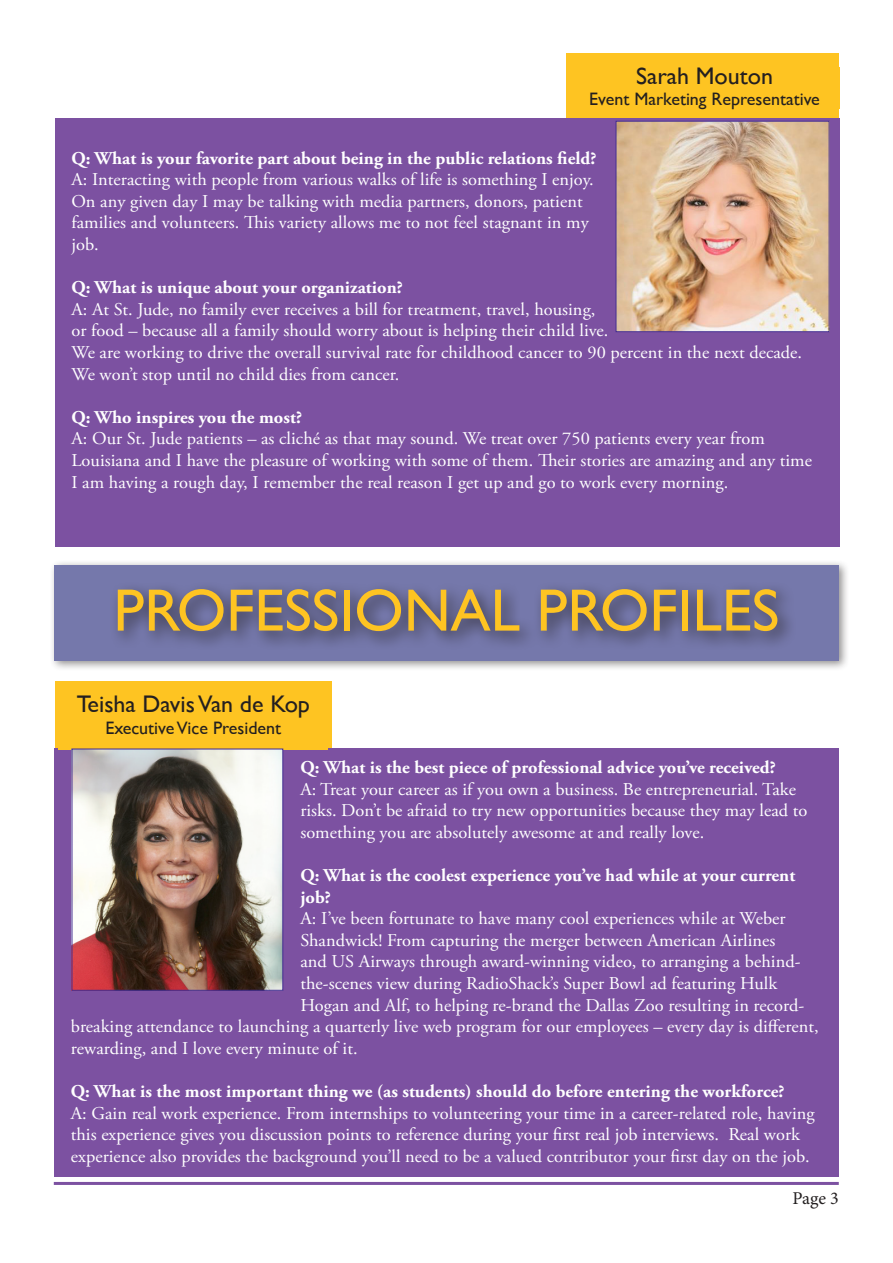
<style>
.page{position:relative;width:893px;height:1263px;background:#fff}
.page>*{position:absolute;margin:0;border:0;box-sizing:border-box;transform-origin:0 0}
.t1{font:60px "Gill Sans";color:#fec422}
.t2{font:24px "Gill Sans";color:#231f20}
.t3{font:18px/21.6px "Adobe Garamond Pro";color:#fff}
.t4{font:700 18px/21.6px "Adobe Garamond Pro";color:#fff}
.t5{font:18px "Gill Sans";color:#231f20}
.t6{font:18px "Minion Pro";color:#231f20}
</style>
<div class="page">
<div style="left:55px;top:118px;width:784px;height:428px;background:#7c51a1"></div>
<div style="left:55px;top:748px;width:784px;height:429px;background:#7c51a1"></div>
<div style="left:49px;top:559px;width:801px;height:113px;background:#231f20;opacity:.5"></div>
<div style="left:54px;top:565px;width:785px;height:95px;background:#7578ab"></div>
<div style="left:110px;top:581px;width:687px;height:70px;background:#231f20;opacity:.75"></div>
<hr style="left:54px;top:1182px;width:785px;height:3px;background:#7c51a1">
<div style="left:566px;top:53px;width:272px;height:64px;background:#fec422"></div>
<img style="left:618px;top:123px;width:209px;height:207px">
<div style="left:616px;top:121px;width:213px;height:211px;border:1px solid #452f92"></div>
<div style="left:570px;top:67px;width:269px;height:41px;background:#fec422"></div>
<div style="left:55px;top:682px;width:276px;height:66px;background:#fec422"></div>
<div style="left:58px;top:696px;width:270px;height:53px;background:#fec422"></div>
<img style="left:73px;top:750px;width:208px;height:239px">
<div style="left:71px;top:748px;width:212px;height:243px;border:1px solid #452f92"></div>
<p class="t2" style="left:636px;top:61px;width:138px">Sarah Mouton</p>
<p class="t5" style="left:589px;top:89px;width:232px">Event Marketing Representative</p>
<p class="t4" style="left:71px;top:147px;width:527px">Q: What is your favorite part about being in the public relations field?</p>
<p class="t3" style="left:71px;top:169px;width:524px">A: Interacting with people from various walks of life is something I enjoy.<br>On any given day I may be talking with media partners, donors, patient families and volunteers. This variety allows me to not feel stagnant in my job.</p>
<p class="t4" style="left:71px;top:277px;width:333px">Q: What is unique about your organization?</p>
<p class="t3" style="left:71px;top:299px;width:732px">A: At St. Jude, no family ever receives a bill for treatment, travel, housing,<br>or food – because all a family should worry about is helping their child live.<br>We are working to drive the overall survival rate for childhood cancer to 90 percent in the next decade.<br>We won’t stop until no child dies from cancer.</p>
<p class="t4" style="left:71px;top:407px;width:232px">Q: Who inspires you the most?</p>
<p class="t3" style="left:71px;top:429px;width:742px">A: Our St. Jude patients – as cliché as that may sound. We treat over 750 patients every year from<br>Louisiana and I have the pleasure of working with some of them. Their stories are amazing and any time<br>I am having a rough day, I remember the real reason I get up and go to work every morning.</p>
<p class="t1" style="left:114px;top:575px;width:667px">PROFESSIONAL PROFILES</p>
<p class="t2" style="left:77px;top:690px;width:235px">Teisha Davis Van de Kop</p>
<p class="t5" style="left:105px;top:717px;width:177px">Executive Vice President</p>
<p class="t4" style="left:300px;top:757px;width:477px">Q: What is the best piece of professional advice you’ve received?</p>
<p class="t3" style="left:300px;top:779px;width:509px">A: Treat your career as if you own a business. Be entrepreneurial. Take risks. Don’t be afraid to try new opportunities because they may lead to something you are absolutely awesome at and really love.</p>
<p class="t4" style="left:300px;top:865px;width:496px">Q: What is the coolest experience you’ve had while at your current job?</p>
<p class="t3" style="left:300px;top:908px;width:487px">A: I’ve been fortunate to have many cool experiences while at Weber</p>
<p class="t3" style="left:300px;top:930px;width:477px">Shandwick! From capturing the merger between American Airlines</p>
<p class="t3" style="left:300px;top:951px;width:502px">and US Airways through award-winning video, to arranging a behind-</p>
<p class="t3" style="left:300px;top:973px;width:478px">the-scenes view during RadioShack’s Super Bowl ad featuring Hulk</p>
<p class="t3" style="left:300px;top:995px;width:505px">Hogan and Alf, to helping re-brand the Dallas Zoo resulting in record-</p>
<p class="t3" style="left:71px;top:1016px;width:749px">breaking attendance to launching a quarterly live web program for our employees – every day is different,</p>
<p class="t3" style="left:71px;top:1038px;width:288px">rewarding, and I love every minute of it.</p>
<p class="t4" style="left:71px;top:1081px;width:715px">Q: What is the most important thing we (as students) should do before entering the workforce?</p>
<p class="t3" style="left:71px;top:1103px;width:745px">A: Gain real work experience. From internships to volunteering your time in a career-related role, having this experience gives you discussion points to reference during your first real job interviews. Real work experience also provides the background you’ll need to be a valued contributor your first day on the job.</p>
<p class="t6" style="left:793px;top:1186px;width:48px">Page 3</p>
</div>
